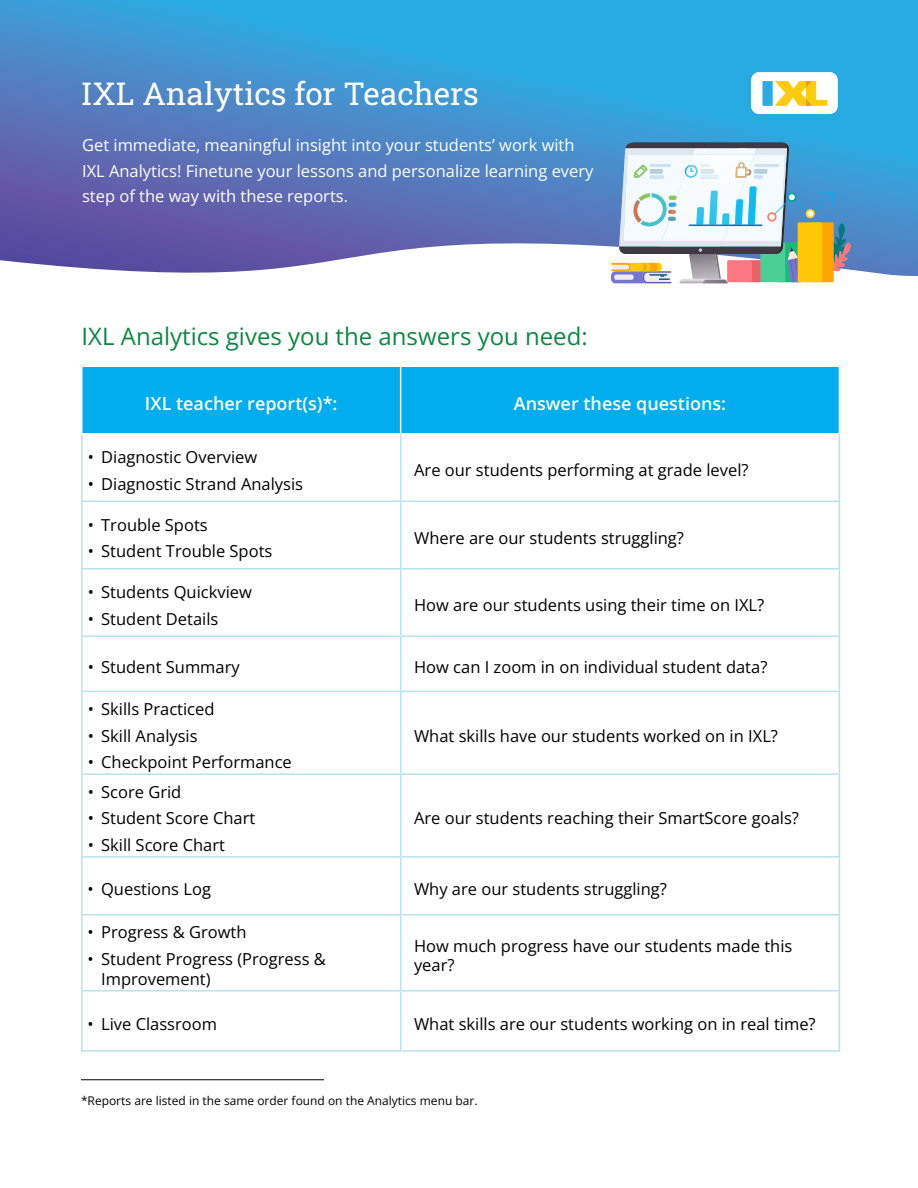
<style>
.page{position:relative;width:918px;height:1188px;background:#fff}
.page>*{position:absolute;margin:0;border:0;box-sizing:border-box;transform-origin:0 0}
.t1{font:31.5px "Roboto Slab";color:#fff}
.t2{font:24px "Open Sans";color:#0e8743}
.t3{font:600 18px "Open Sans";color:#fff}
.t4{font:16.5px/19.8px "Open Sans";color:#000}
.t5{font:16.5px/25.5px "Open Sans";color:#fff}
.t6{font:12px "Open Sans";color:#000}
</style>
<div class="page">
<svg style="left:0;top:0;width:918px;height:284px;background:#5192cd"></svg>
<div style="left:751px;top:72px;width:87px;height:42px;background:#fff;border-radius:8px"></div>
<div style="left:762px;top:81px;width:11px;height:25px;background:#2cabe2"></div>
<svg style="left:775px;top:81px;width:52px;height:25px"></svg>
<div style="left:82px;top:367px;width:757px;height:66px;background:#00aeef"></div>
<hr style="left:400px;top:367px;width:1px;height:66px;background:#fff">
<hr style="left:81px;top:435px;width:1px;height:66px;background:#b6e3ee">
<hr style="left:400px;top:435px;width:1px;height:66px;background:#b6e3ee">
<hr style="left:839px;top:435px;width:1px;height:66px;background:#b6e3ee">
<hr style="left:81px;top:501px;width:320px;height:1px;background:#b6e3ee">
<hr style="left:81px;top:502px;width:1px;height:66px;background:#b6e3ee">
<hr style="left:401px;top:501px;width:439px;height:1px;background:#b6e3ee">
<hr style="left:400px;top:502px;width:1px;height:66px;background:#b6e3ee">
<hr style="left:839px;top:502px;width:1px;height:66px;background:#b6e3ee">
<hr style="left:81px;top:568px;width:320px;height:2px;background:#b6e3ee">
<hr style="left:81px;top:570px;width:1px;height:66px;background:#b6e3ee">
<hr style="left:401px;top:568px;width:439px;height:2px;background:#b6e3ee">
<hr style="left:400px;top:570px;width:1px;height:66px;background:#b6e3ee">
<hr style="left:839px;top:570px;width:1px;height:66px;background:#b6e3ee">
<hr style="left:81px;top:636px;width:320px;height:1px;background:#b6e3ee">
<hr style="left:81px;top:637px;width:1px;height:54px;background:#b6e3ee">
<hr style="left:401px;top:636px;width:439px;height:1px;background:#b6e3ee">
<hr style="left:400px;top:637px;width:1px;height:54px;background:#b6e3ee">
<hr style="left:839px;top:637px;width:1px;height:54px;background:#b6e3ee">
<hr style="left:81px;top:691px;width:320px;height:1px;background:#b6e3ee">
<hr style="left:81px;top:692px;width:1px;height:81px;background:#b6e3ee">
<hr style="left:401px;top:691px;width:439px;height:1px;background:#b6e3ee">
<hr style="left:400px;top:692px;width:1px;height:81px;background:#b6e3ee">
<hr style="left:839px;top:692px;width:1px;height:81px;background:#b6e3ee">
<hr style="left:81px;top:773px;width:320px;height:2px;background:#b6e3ee">
<hr style="left:81px;top:775px;width:1px;height:81px;background:#b6e3ee">
<hr style="left:401px;top:773px;width:439px;height:2px;background:#b6e3ee">
<hr style="left:400px;top:775px;width:1px;height:81px;background:#b6e3ee">
<hr style="left:839px;top:775px;width:1px;height:81px;background:#b6e3ee">
<hr style="left:81px;top:856px;width:320px;height:2px;background:#b6e3ee">
<hr style="left:81px;top:858px;width:1px;height:56px;background:#b6e3ee">
<hr style="left:401px;top:856px;width:439px;height:2px;background:#b6e3ee">
<hr style="left:400px;top:858px;width:1px;height:56px;background:#b6e3ee">
<hr style="left:839px;top:858px;width:1px;height:56px;background:#b6e3ee">
<hr style="left:81px;top:914px;width:320px;height:2px;background:#b6e3ee">
<hr style="left:81px;top:916px;width:1px;height:74px;background:#b6e3ee">
<hr style="left:401px;top:914px;width:439px;height:2px;background:#b6e3ee">
<hr style="left:400px;top:916px;width:1px;height:74px;background:#b6e3ee">
<hr style="left:839px;top:916px;width:1px;height:74px;background:#b6e3ee">
<hr style="left:81px;top:990px;width:320px;height:1px;background:#b6e3ee">
<hr style="left:81px;top:991px;width:1px;height:59px;background:#b6e3ee">
<hr style="left:401px;top:990px;width:439px;height:1px;background:#b6e3ee">
<hr style="left:400px;top:991px;width:1px;height:59px;background:#b6e3ee">
<hr style="left:839px;top:991px;width:1px;height:59px;background:#b6e3ee">
<hr style="left:81px;top:1050px;width:320px;height:2px;background:#b6e3ee">
<hr style="left:401px;top:1050px;width:439px;height:2px;background:#b6e3ee">
<hr style="left:81px;top:1079px;width:243px;height:1px;background:#000">
<svg style="left:611px;top:143px;width:240px;height:140px"></svg>
<h1 class="t1" style="left:82px;top:72px;width:399px">IXL Analytics for Teachers</h1>
<p class="t5" style="left:82px;top:132px;width:513px">Get immediate, meaningful insight into your students’ work with<br>IXL Analytics! Finetune your lessons and personalize learning every step of the way with these reports.</p>
<h2 class="t2" style="left:82px;top:320px;width:508px">IXL Analytics gives you the answers you need:</h2>
<p class="t3" style="left:145px;top:391px;width:194px">IXL teacher report(s)*:</p>
<p class="t3" style="left:514px;top:391px;width:214px">Answer these questions:</p>
<p class="t4" style="left:88px;top:447px;width:171px">• Diagnostic Overview</p>
<p class="t4" style="left:88px;top:473px;width:217px">• Diagnostic Strand Analysis</p>
<p class="t4" style="left:414px;top:460px;width:336px">Are our students performing at grade level?</p>
<p class="t4" style="left:88px;top:514px;width:122px">• Trouble Spots</p>
<p class="t4" style="left:88px;top:541px;width:186px">• Student Trouble Spots</p>
<p class="t4" style="left:88px;top:582px;width:166px">• Students Quickview</p>
<p class="t4" style="left:88px;top:608px;width:132px">• Student Details</p>
<p class="t4" style="left:414px;top:528px;width:271px">Where are our students struggling?</p>
<p class="t4" style="left:414px;top:595px;width:352px">How are our students using their time on IXL?</p>
<p class="t4" style="left:88px;top:656px;width:154px">• Student Summary</p>
<p class="t4" style="left:414px;top:656px;width:355px">How can I zoom in on individual student data?</p>
<p class="t4" style="left:88px;top:699px;width:128px">• Skills Practiced</p>
<p class="t4" style="left:88px;top:725px;width:112px">• Skill Analysis</p>
<p class="t4" style="left:88px;top:752px;width:206px">• Checkpoint Performance</p>
<p class="t4" style="left:414px;top:725px;width:365px">What skills have our students worked on in IXL?</p>
<p class="t4" style="left:88px;top:781px;width:95px">• Score Grid</p>
<p class="t4" style="left:88px;top:808px;width:169px">• Student Score Chart</p>
<p class="t4" style="left:88px;top:835px;width:139px">• Skill Score Chart</p>
<p class="t4" style="left:414px;top:808px;width:386px">Are our students reaching their SmartScore goals?</p>
<p class="t4" style="left:88px;top:878px;width:125px">• Questions Log</p>
<p class="t4" style="left:414px;top:878px;width:254px">Why are our students struggling?</p>
<p class="t4" style="left:88px;top:922px;width:160px">• Progress &amp; Growth</p>
<p class="t4" style="left:101px;top:949px;width:226px;text-indent:-13px">• Student Progress (Progress &amp;<br>Improvement)</p>
<p class="t4" style="left:414px;top:935px;width:380px">How much progress have our students made this year?</p>
<p class="t4" style="left:88px;top:1013px;width:131px">• Live Classroom</p>
<p class="t4" style="left:414px;top:1013px;width:403px">What skills are our students working on in real time?</p>
<p class="t6" style="left:81px;top:1092px;width:398px">*Reports are listed in the same order found on the Analytics menu bar.</p>
</div>
